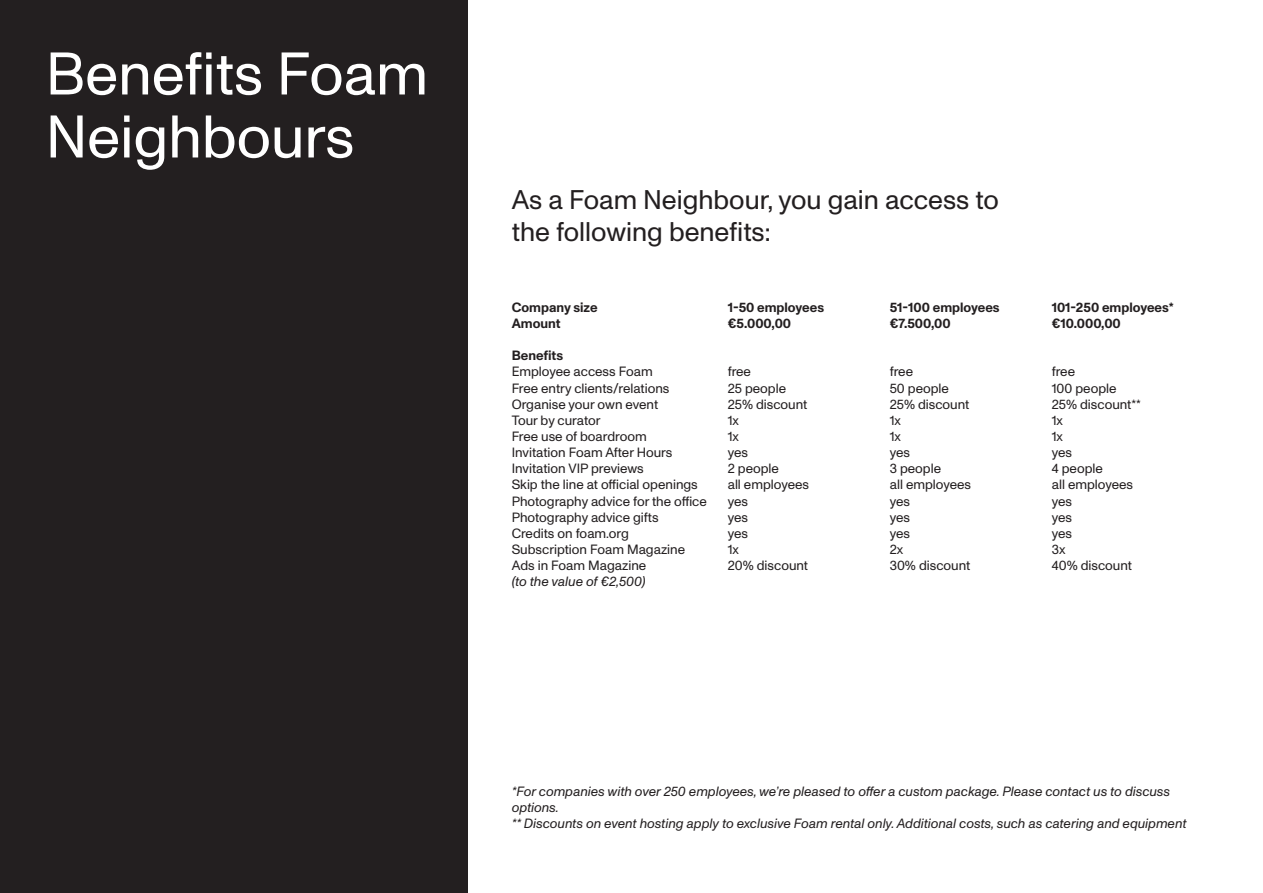
<style>
.page{position:relative;width:1263px;height:893px;background:#fff}
.page>*{position:absolute;margin:0;border:0;box-sizing:border-box;transform-origin:0 0}
.t1{font:60px/63px "Monument Grotesk";color:#fff}
.t2{font:27px "Monument Grotesk";color:#231f20}
.t3{font:13.5px "Monument Grotesk";color:#231f20}
.t4{font:italic 13.5px "Monument Grotesk";color:#231f20}
.t5{font:700 13.5px "Monument Grotesk";color:#231f20}
</style>
<div class="page">
<div style="left:0;top:0;width:468px;height:893px;background:#231f20"></div>
<p class="t1" style="left:46px;top:39px;width:384px">Benefits Foam<br>Neighbours</p>
<p class="t2" style="left:512px;top:180px;width:489px">As a Foam Neighbour, you gain access to</p>
<p class="t2" style="left:512px;top:213px;width:260px">the following benefits:</p>
<p class="t5" style="left:512px;top:297px;width:87px">Company size</p>
<p class="t5" style="left:728px;top:297px;width:98px">1-50 employees</p>
<p class="t5" style="left:890px;top:297px;width:111px">51-100 employees</p>
<p class="t5" style="left:1052px;top:297px;width:123px">101-250 employees*</p>
<p class="t5" style="left:512px;top:314px;width:51px">Amount</p>
<p class="t5" style="left:728px;top:314px;width:65px">€5.000,00</p>
<p class="t5" style="left:890px;top:314px;width:63px">€7.500,00</p>
<p class="t5" style="left:1052px;top:314px;width:71px">€10.000,00</p>
<p class="t5" style="left:512px;top:346px;width:53px">Benefits</p>
<p class="t3" style="left:512px;top:362px;width:142px">Employee access Foam</p>
<p class="t3" style="left:728px;top:362px;width:25px">free</p>
<p class="t3" style="left:890px;top:362px;width:25px">free</p>
<p class="t3" style="left:1052px;top:362px;width:25px">free</p>
<p class="t3" style="left:512px;top:378px;width:159px">Free entry clients/relations</p>
<p class="t3" style="left:728px;top:378px;width:60px">25 people</p>
<p class="t3" style="left:890px;top:378px;width:61px">50 people</p>
<p class="t3" style="left:1052px;top:378px;width:66px">100 people</p>
<p class="t3" style="left:512px;top:395px;width:148px">Organise your own event</p>
<p class="t3" style="left:728px;top:395px;width:81px">25% discount</p>
<p class="t3" style="left:890px;top:395px;width:81px">25% discount</p>
<p class="t3" style="left:1052px;top:395px;width:91px">25% discount**</p>
<p class="t3" style="left:512px;top:411px;width:90px">Tour by curator</p>
<p class="t3" style="left:728px;top:411px;width:13px">1x</p>
<p class="t3" style="left:890px;top:411px;width:13px">1x</p>
<p class="t3" style="left:1052px;top:411px;width:13px">1x</p>
<p class="t3" style="left:512px;top:427px;width:136px">Free use of boardroom</p>
<p class="t3" style="left:728px;top:427px;width:13px">1x</p>
<p class="t3" style="left:890px;top:427px;width:13px">1x</p>
<p class="t3" style="left:1052px;top:427px;width:13px">1x</p>
<p class="t3" style="left:512px;top:443px;width:162px">Invitation Foam After Hours</p>
<p class="t3" style="left:728px;top:443px;width:22px">yes</p>
<p class="t3" style="left:890px;top:443px;width:22px">yes</p>
<p class="t3" style="left:1052px;top:443px;width:22px">yes</p>
<p class="t3" style="left:512px;top:459px;width:134px">Invitation VIP previews</p>
<p class="t3" style="left:728px;top:459px;width:53px">2 people</p>
<p class="t3" style="left:890px;top:459px;width:53px">3 people</p>
<p class="t3" style="left:1052px;top:459px;width:53px">4 people</p>
<p class="t3" style="left:512px;top:475px;width:188px">Skip the line at official openings</p>
<p class="t3" style="left:728px;top:475px;width:83px">all employees</p>
<p class="t3" style="left:890px;top:475px;width:83px">all employees</p>
<p class="t3" style="left:1052px;top:475px;width:83px">all employees</p>
<p class="t3" style="left:512px;top:491px;width:197px">Photography advice for the office</p>
<p class="t3" style="left:728px;top:491px;width:22px">yes</p>
<p class="t3" style="left:890px;top:491px;width:22px">yes</p>
<p class="t3" style="left:1052px;top:491px;width:22px">yes</p>
<p class="t3" style="left:512px;top:508px;width:148px">Photography advice gifts</p>
<p class="t3" style="left:728px;top:508px;width:22px">yes</p>
<p class="t3" style="left:890px;top:508px;width:22px">yes</p>
<p class="t3" style="left:1052px;top:508px;width:22px">yes</p>
<p class="t3" style="left:512px;top:524px;width:119px">Credits on foam.org</p>
<p class="t3" style="left:728px;top:524px;width:22px">yes</p>
<p class="t3" style="left:890px;top:524px;width:22px">yes</p>
<p class="t3" style="left:1052px;top:524px;width:22px">yes</p>
<p class="t3" style="left:512px;top:540px;width:175px">Subscription Foam Magazine</p>
<p class="t3" style="left:728px;top:540px;width:13px">1x</p>
<p class="t3" style="left:890px;top:540px;width:15px">2x</p>
<p class="t3" style="left:1052px;top:540px;width:15px">3x</p>
<p class="t3" style="left:512px;top:556px;width:136px">Ads in Foam Magazine</p>
<p class="t3" style="left:728px;top:556px;width:82px">20% discount</p>
<p class="t3" style="left:890px;top:556px;width:82px">30% discount</p>
<p class="t3" style="left:1052px;top:556px;width:82px">40% discount</p>
<p class="t4" style="left:512px;top:572px;width:135px">(to the value of €2,500)</p>
<p class="t4" style="left:512px;top:782px;width:660px">*For companies with over 250 employees, we’re pleased to offer a custom package. Please contact us to discuss</p>
<p class="t4" style="left:512px;top:798px;width:48px">options.</p>
<p class="t4" style="left:512px;top:814px;width:676px">** Discounts on event hosting apply to exclusive Foam rental only. Additional costs, such as catering and equipment</p>
</div>
